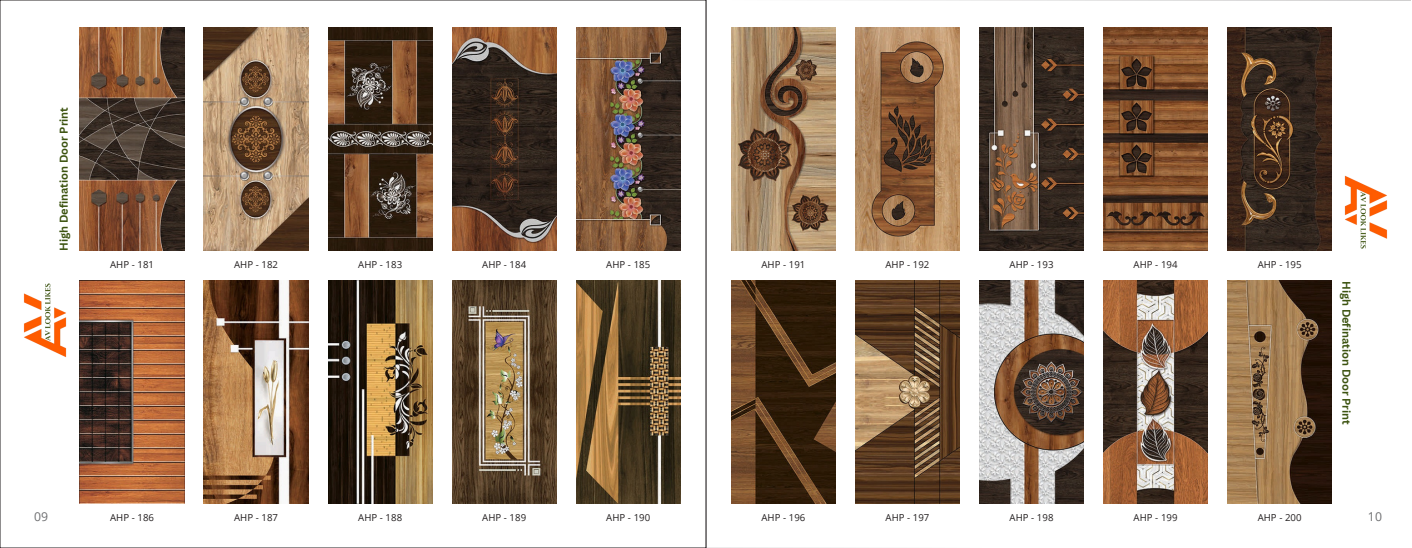
<style>
.page{position:relative;width:1412px;height:548px;background:#fff}
.page>*{position:absolute;margin:0;border:0;box-sizing:border-box;transform-origin:0 0}
.t1{font:12.25px "Open Sans";color:#6d6e70}
.t2{font:700 11.03px "Canva Sans";color:#3c5310}
.t3{font:9.62px "Open Sans";letter-spacing:.005em;color:#231f20}
</style>
<div class="page">
<svg style="left:706px;top:0;width:705px;height:548px"></svg>
<img style="left:1227px;top:281px;width:104px;height:223px">
<img style="left:1103px;top:281px;width:104px;height:223px">
<img style="left:979px;top:281px;width:104px;height:223px">
<img style="left:855px;top:281px;width:104px;height:223px">
<img style="left:731px;top:281px;width:104px;height:223px">
<img style="left:1227px;top:28px;width:104px;height:223px">
<img style="left:1103px;top:28px;width:104px;height:223px">
<img style="left:979px;top:28px;width:104px;height:223px">
<img style="left:855px;top:28px;width:104px;height:223px">
<img style="left:731px;top:28px;width:104px;height:223px">
<img style="left:576px;top:281px;width:104px;height:223px">
<img style="left:452px;top:281px;width:104px;height:223px">
<img style="left:328px;top:281px;width:104px;height:223px">
<img style="left:204px;top:281px;width:104px;height:223px">
<img style="left:80px;top:281px;width:104px;height:223px">
<img style="left:576px;top:28px;width:104px;height:223px">
<img style="left:452px;top:28px;width:104px;height:223px">
<img style="left:328px;top:28px;width:104px;height:223px">
<img style="left:204px;top:28px;width:104px;height:223px">
<img style="left:80px;top:28px;width:104px;height:223px">
<img style="left:23px;top:280px;width:61px;height:83px">
<img style="left:1327px;top:170px;width:77px;height:89px">
<p class="t2" style="left:56px;top:251px;width:145px;rotate:-90deg">High Defination Door Print</p>
<p class="t3" style="left:110px;top:258px;width:45px">AHP - 181</p>
<p class="t3" style="left:234px;top:258px;width:45px">AHP - 182</p>
<p class="t3" style="left:358px;top:258px;width:45px">AHP - 183</p>
<p class="t3" style="left:482px;top:258px;width:45px">AHP - 184</p>
<p class="t3" style="left:606px;top:258px;width:45px">AHP - 185</p>
<p class="t3" style="left:761px;top:258px;width:45px">AHP - 191</p>
<p class="t3" style="left:885px;top:258px;width:45px">AHP - 192</p>
<p class="t3" style="left:1009px;top:258px;width:45px">AHP - 193</p>
<p class="t3" style="left:1133px;top:258px;width:45px">AHP - 194</p>
<p class="t3" style="left:1257px;top:258px;width:45px">AHP - 195</p>
<p class="t2" style="left:1354px;top:281px;width:145px;rotate:90deg">High Defination Door Print</p>
<p class="t1" style="left:34px;top:508px;width:16px">09</p>
<p class="t1" style="left:1368px;top:508px;width:16px">10</p>
<p class="t3" style="left:606px;top:511px;width:45px">AHP - 190</p>
<p class="t3" style="left:761px;top:511px;width:45px">AHP - 196</p>
<p class="t3" style="left:1257px;top:511px;width:45px">AHP - 200</p>
<p class="t3" style="left:110px;top:511px;width:45px">AHP - 186</p>
<p class="t3" style="left:234px;top:511px;width:45px">AHP - 187</p>
<p class="t3" style="left:358px;top:511px;width:45px">AHP - 188</p>
<p class="t3" style="left:482px;top:511px;width:45px">AHP - 189</p>
<p class="t3" style="left:885px;top:511px;width:45px">AHP - 197</p>
<p class="t3" style="left:1009px;top:511px;width:45px">AHP - 198</p>
<p class="t3" style="left:1133px;top:511px;width:45px">AHP - 199</p>
</div>
